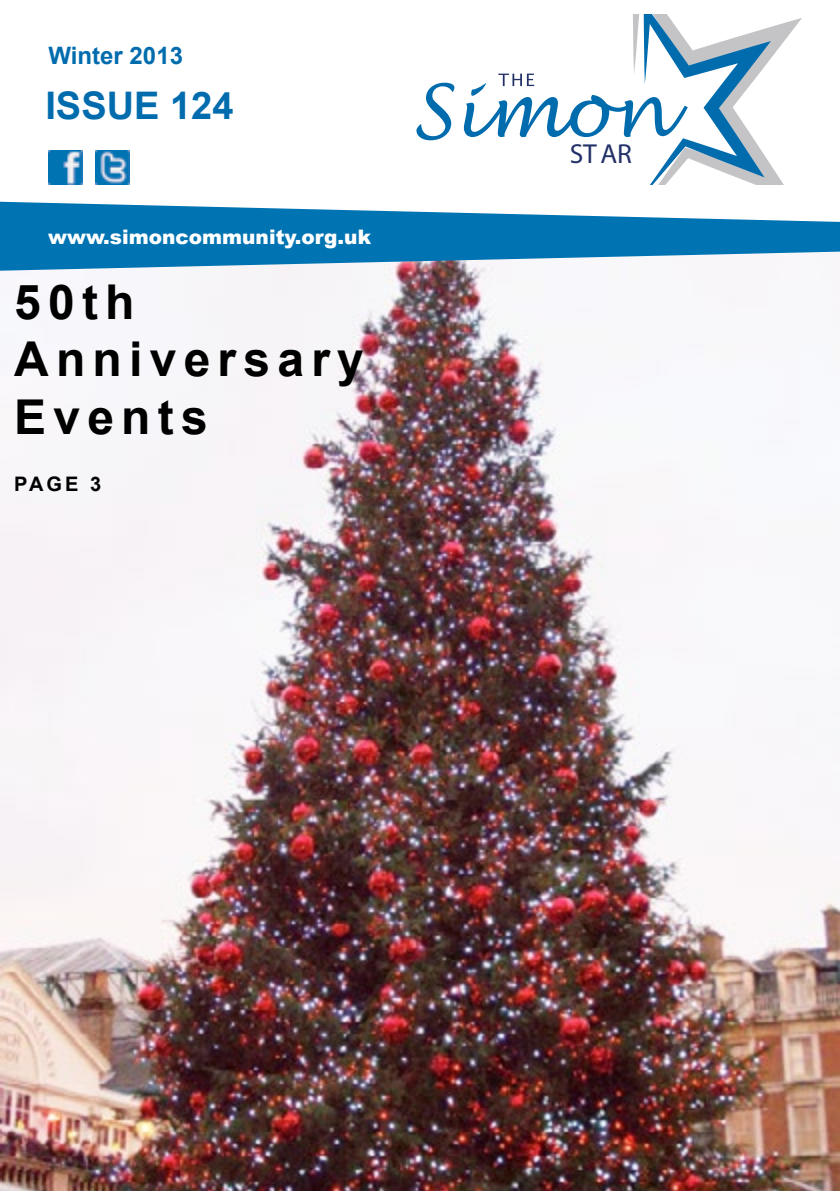
<style>
.page{position:relative;width:840px;height:1191px;background:#fff}
.page>*{position:absolute;margin:0;border:0;box-sizing:border-box;transform-origin:0 0}
.t1{font:700 48px/57.6px "Arial";letter-spacing:.15em;color:#000}
.t2{font:700 38px "Arial";color:#006cae}
.t3{font:27.6px "Myriad Pro";color:#233168}
.t4{font:700 24px "Arial";color:#006cae}
.t5{font:900 20px "Arial";color:#fff}
.t6{font:700 20px "Arial";color:#000}
</style>
<div class="page">
<img style="left:0;top:271px;width:839px;height:920px">
<svg style="left:416px;top:83px;width:38px;height:57px"></svg>
<svg style="left:463px;top:14px;width:338px;height:171px"></svg>
<svg style="left:0;top:202px;width:839px;height:69px;fill:#0073b3"></svg>
<img style="left:95px;top:150px;width:34px;height:34px">
<img style="left:49px;top:150px;width:34px;height:34px">
<p class="t4" style="left:48px;top:40px;width:136px">Winter 2013</p>
<h2 class="t2" style="left:45px;top:80px;width:189px">ISSUE 124</h2>
<p class="t5" style="left:48px;top:226px;width:324px">www.simoncommunity.org.uk</p>
<h1 class="t1" style="left:14px;top:274px;width:351px">50th<br>Anniversary<br>Events</h1>
<p class="t6" style="left:14px;top:471px;width:88px">PAGE 3</p>
<h3 class="t3" style="left:569px;top:136px;width:64px">STAR</h3>
</div>
